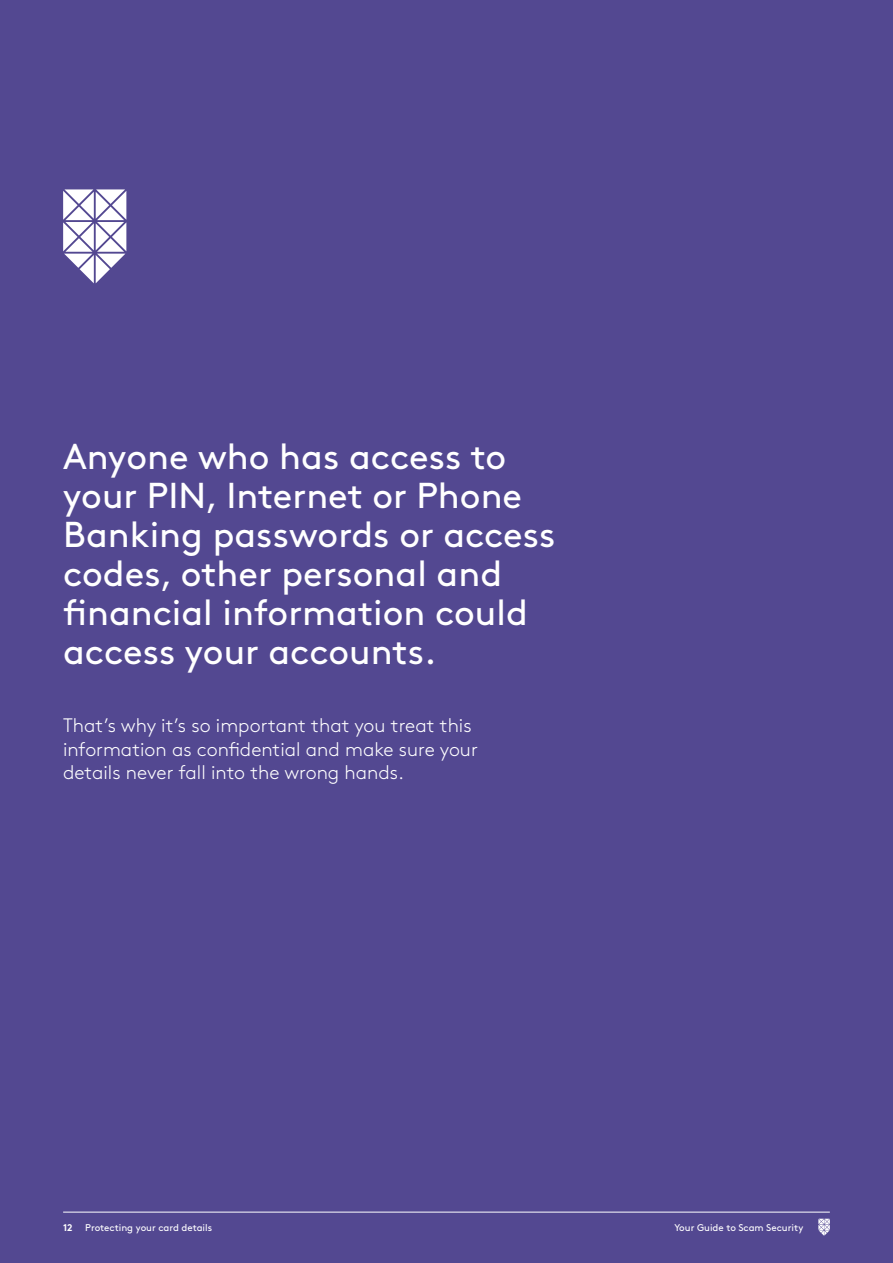
<style>
.page{position:relative;width:893px;height:1263px;background:#534891}
.page>*{position:absolute;margin:0;border:0;box-sizing:border-box;transform-origin:0 0}
.t1{font:36px/39px "Brown";color:#fff}
.t2{font:300 19.5px/23.4px "Brown";color:#fff}
.t3{font:9.75px "Brown";color:#fff}
.t4{font:700 9.75px "Brown";color:#fff}
</style>
<div class="page">
<hr style="left:63px;top:1212px;width:767px;height:1px;background:#fff">
<svg style="left:818px;top:1219px;width:12px;height:17px"></svg>
<svg style="left:63px;top:189px;width:63px;height:94px"></svg>
<p class="t1" style="left:63px;top:434px;width:494px">Anyone who has access to your PIN, Internet or Phone<br>Banking passwords or access codes, other personal and financial information could access your accounts.</p>
<p class="t2" style="left:63px;top:713px;width:416px">That’s why it’s so important that you treat this information as confidential and make sure your details never fall into the wrong hands.</p>
<p class="t4" style="left:63px;top:1219px;width:11px">12</p>
<p class="t3" style="left:85px;top:1220px;width:128px">Protecting your card details</p>
<p class="t3" style="left:674px;top:1220px;width:130px">Your Guide to Scam Security</p>
</div>
